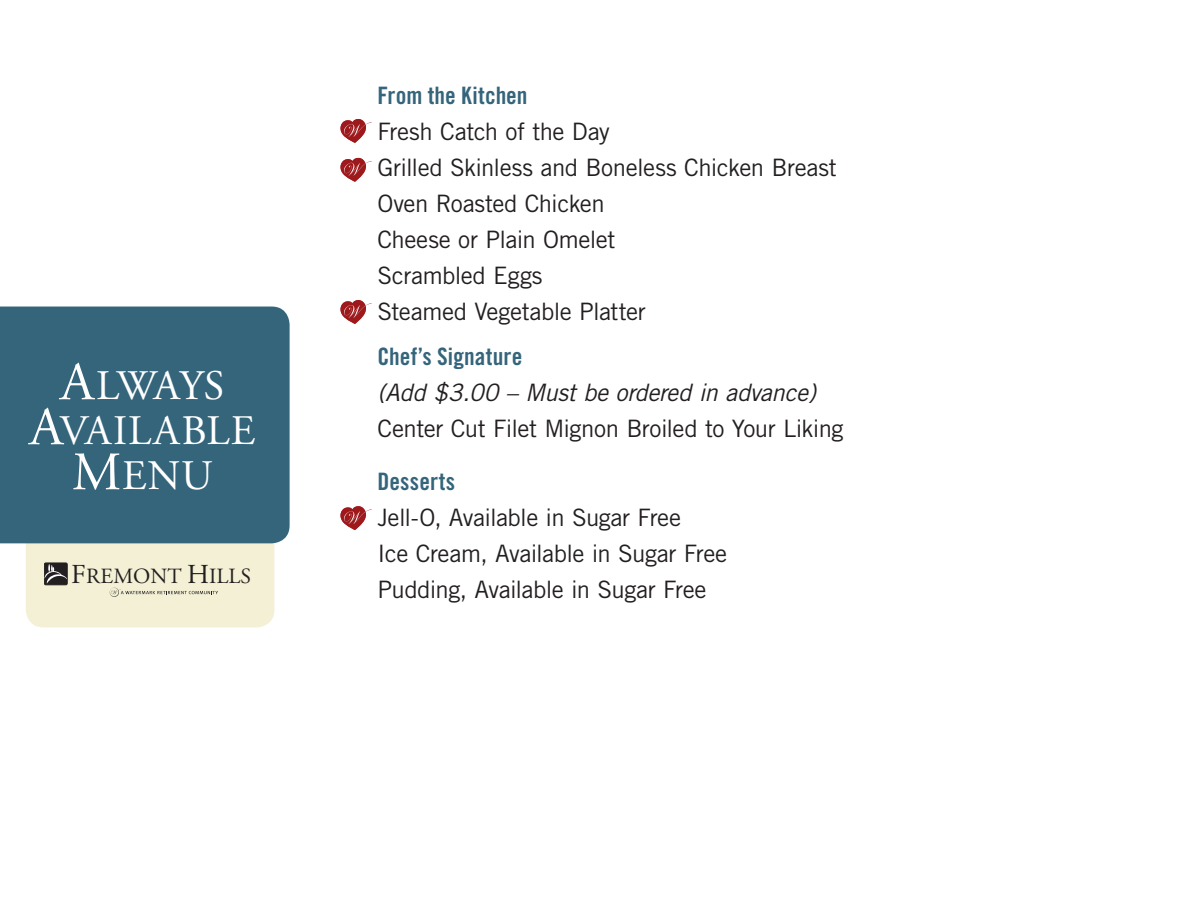
<style>
.page{position:relative;width:1188px;height:918px;background:#fff}
.page>*{position:absolute;margin:0;border:0;box-sizing:border-box;transform-origin:0 0}
.t1{font:42px/45px "Adobe Garamond Pro";letter-spacing:.015em;color:#fff;text-align:center}
.t2{font:24px/36px "Trade Gothic";letter-spacing:-.02em;color:#231f20}
.t3{font:24px "Trade Gothic Bold Cond Twenty";letter-spacing:.01em;color:#35657b}
.t4{font:italic 24px "Trade Gothic";letter-spacing:-.015em;color:#231f20}
.t5{font:21.75px "Adobe Garamond Pro";color:#231f20}
.s1{font-size:54px}
.s2{font-size:27.45px}
</style>
<div class="page">
<div style="left:26px;top:323px;width:248px;height:304px;background:#f3f0d5;border-radius:18px"></div>
<svg style="left:110px;top:588px;width:108px;height:9px"></svg>
<div style="left:44px;top:563px;width:24px;height:22px;border:1px solid #231f20"></div>
<svg style="left:44px;top:564px;width:24px;height:20px"></svg>
<div style="left:0;top:307px;width:290px;height:236px;background:#35657b"></div>
<svg style="left:340px;top:506px;width:32px;height:24px"></svg>
<svg style="left:340px;top:119px;width:32px;height:24px"></svg>
<svg style="left:340px;top:158px;width:32px;height:24px"></svg>
<svg style="left:340px;top:300px;width:32px;height:24px"></svg>
<h1 class="t1" style="left:29px;top:365px;width:227px"><span class="s1">A</span>LWAYS<br><span class="s1">A</span>VAILABLE<br><span class="s1">M</span>ENU</h1>
<p class="t5" style="left:71px;top:563px;width:181px"><span class="s2">F</span>REMONT <span class="s2">H</span>ILLS</p>
<p class="t3" style="left:377px;top:81px;width:152px">From the Kitchen</p>
<p class="t2" style="left:377px;top:114px;width:461px">Fresh Catch of the Day<br>Grilled Skinless and Boneless Chicken Breast<br>Oven Roasted Chicken<br>Cheese or Plain Omelet<br>Scrambled Eggs<br>Steamed Vegetable Platter</p>
<p class="t3" style="left:377px;top:342px;width:146px">Chef’s Signature</p>
<p class="t4" style="left:377px;top:378px;width:440px">(Add $3.00 – Must be ordered in advance)</p>
<p class="t2" style="left:377px;top:411px;width:468px">Center Cut Filet Mignon Broiled to Your Liking</p>
<p class="t3" style="left:377px;top:467px;width:79px">Desserts</p>
<p class="t2" style="left:377px;top:499px;width:351px">Jell-O, Available in Sugar Free<br>Ice Cream, Available in Sugar Free<br>Pudding, Available in Sugar Free</p>
</div>
